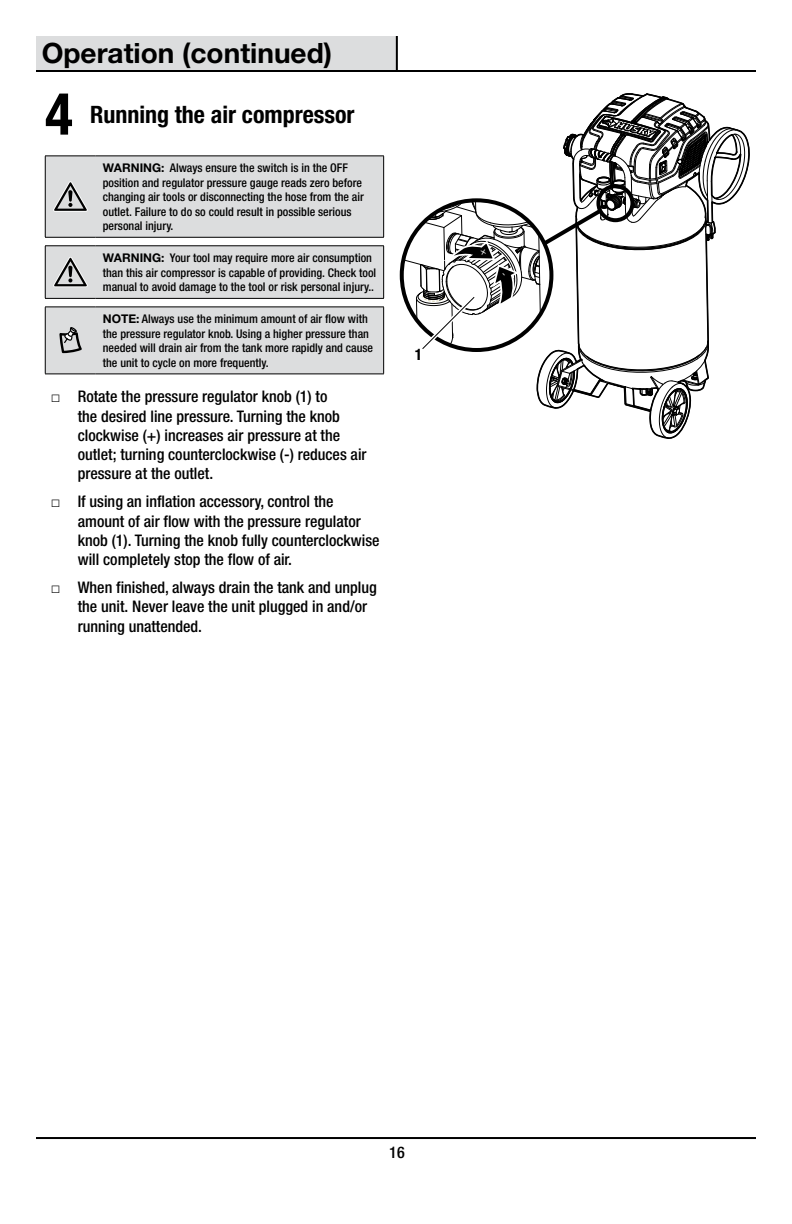
<style>
.page{position:relative;width:792px;height:1224px;background:#fff}
.page>*{position:absolute;margin:0;border:0;box-sizing:border-box;transform-origin:0 0}
.t1{font:700 condensed 58px "Helvetica Neue";color:#000}
.t2{font:700 28px "Helvetica Neue";color:#000}
.t3{font:700 condensed 24px "Helvetica Neue";color:#000}
.t4{font:500 condensed 16px/19.2px "Helvetica Neue";color:#000}
.t5{font:700 condensed 15.8px "Helvetica Neue";color:#000}
.t6{font:500 condensed 12px/14.4px "Helvetica Neue";color:#000}
.t7{font:700 12px "Helvetica Neue LT Std";color:#000}
.s1{font-family:"Helvetica Neue LT Std";font-weight:700;font-stretch:normal}
.s2{font-family:"Arial";font-weight:400;font-stretch:normal}
</style>
<div class="page">
<hr style="left:36px;top:1137px;width:720px;height:2px;background:#000">
<hr style="left:45px;top:237px;width:51px;height:1px;background:#000">
<hr style="left:96px;top:237px;width:288px;height:1px;background:#000">
<div style="left:45px;top:156px;width:339px;height:81px;background:#dcddde"></div>
<hr style="left:45px;top:245px;width:51px;height:1px;background:#000">
<hr style="left:96px;top:245px;width:288px;height:1px;background:#000">
<hr style="left:45px;top:298px;width:51px;height:1px;background:#000">
<hr style="left:96px;top:298px;width:288px;height:1px;background:#000">
<div style="left:45px;top:246px;width:339px;height:52px;background:#dcddde"></div>
<hr style="left:45px;top:374px;width:51px;height:1px;background:#000">
<hr style="left:96px;top:374px;width:288px;height:1px;background:#000">
<div style="left:45px;top:307px;width:339px;height:67px;background:#dcddde"></div>
<div style="left:36px;top:36px;width:360px;height:36px;background:#dcddde"></div>
<hr style="left:396px;top:37px;width:2px;height:33px;background:#000">
<hr style="left:36px;top:70px;width:720px;height:2px;background:#000">
<svg style="left:402px;top:93px;width:348px;height:346px"></svg>
<h2 class="t2" style="left:42px;top:36px;width:292px">Operation (continued)</h2>
<h1 class="t1" style="left:45px;top:79px;width:29px">4</h1>
<h3 class="t3" style="left:90px;top:100px;width:266px">Running the air compressor</h3>
<p class="t7" style="left:103px;top:161px;width:20px">WARNIN</p>
<p class="t6" style="left:103px;top:161px;width:263px;text-indent:49px"><span class="s1">G:</span> Always ensure the switch is in the OFF position and regulator pressure gauge reads zero before changing air tools or disconnecting the hose from the air outlet. Failure to do so could result in possible serious personal injury.</p>
<p class="t7" style="left:103px;top:251px;width:20px">WARNIN</p>
<p class="t6" style="left:103px;top:251px;width:275px;text-indent:49px"><span class="s1">G:</span> Your tool may require more air consumption than this air compressor is capable of providing. Check tool manual to avoid damage to the tool or risk personal injury..</p>
<p class="t6" style="left:103px;top:312px;width:272px"><span class="s1">NOTE:</span> Always use the minimum amount of air flow with the pressure regulator knob. Using a higher pressure than needed will drain air from the tank more rapidly and cause the unit to cycle on more frequently.</p>
<h3 class="t4" style="left:78px;top:387px;width:290px;text-indent:-27px"><span class="s2">□</span> Rotate the pressure regulator knob (1) to<br>the desired line pressure. Turning the knob clockwise (+) increases air pressure at the outlet; turning counterclockwise (-) reduces air pressure at the outlet.</h3>
<h3 class="t4" style="left:78px;top:492px;width:303px;text-indent:-27px"><span class="s2">□</span> If using an inflation accessory, control the amount of air flow with the pressure regulator knob (1). Turning the knob fully counterclockwise will completely stop the flow of air.</h3>
<h3 class="t4" style="left:78px;top:578px;width:301px;text-indent:-27px"><span class="s2">□</span> When finished, always drain the tank and unplug the unit. Never leave the unit plugged in and/or running unattended.</h3>
<h3 class="t5" style="left:415px;top:345px;width:9px">1</h3>
<h3 class="t4" style="left:389px;top:1143px;width:17px">16</h3>
</div>
